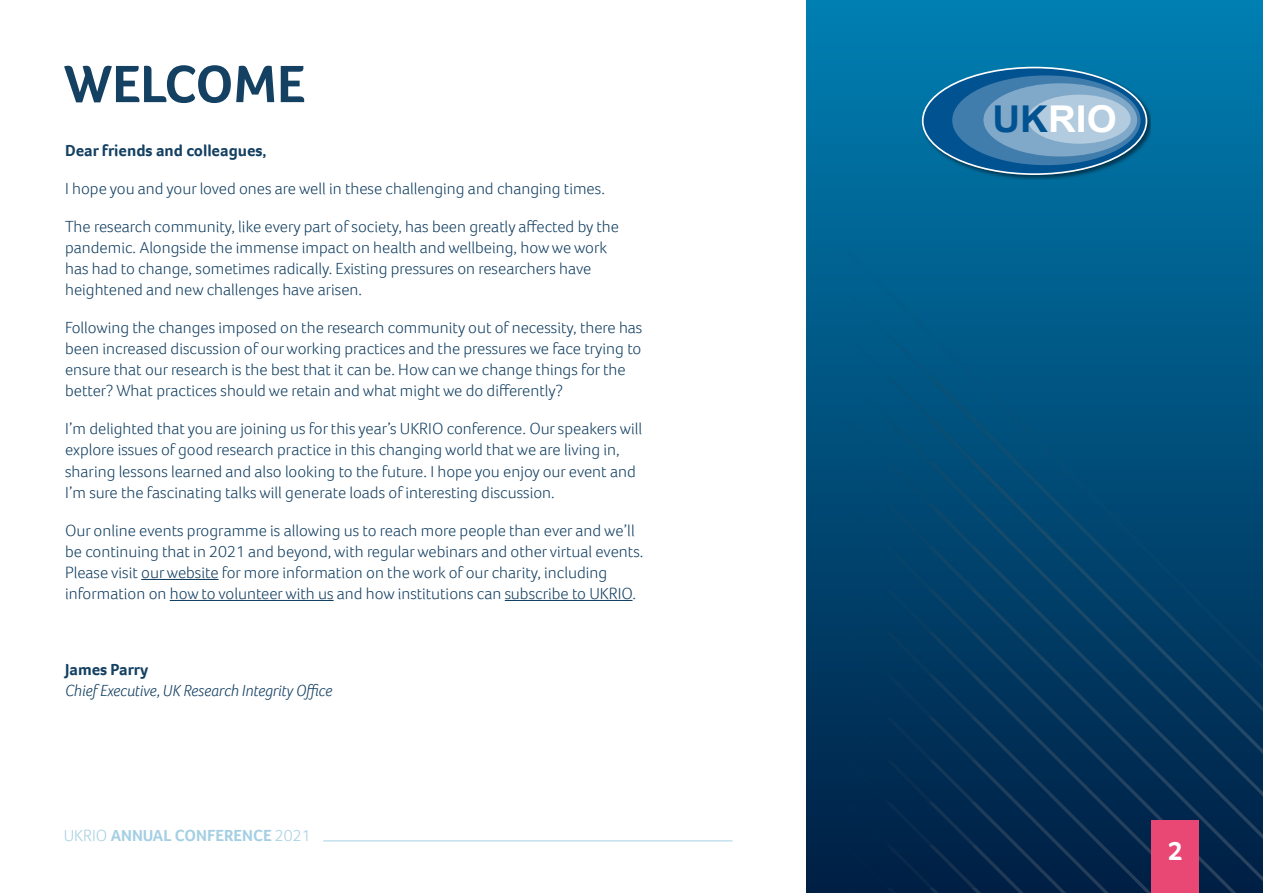
<style>
.page{position:relative;width:1263px;height:893px;background:#fff}
.page>*{position:absolute;margin:0;border:0;box-sizing:border-box;transform-origin:0 0}
.t1{font:700 54px "Foco";color:#144062}
.t2{font:700 36.9px "Arial";color:#fff;scale:1.04 1}
.t3{font:700 27px "Foco";color:#fff}
.t4{font:300 16.5px/21px "Foco";color:#144062}
.t5{font:italic 300 16.5px "Foco";color:#144062}
.t6{font:700 16.5px "Foco";color:#144062}
.t7{font:700 16.5px "Foco";color:#a5cfe3}
.s1{font-weight:300}
.s2{color:#005291}
</style>
<div class="page">
<div style="left:806px;top:0;width:457px;height:893px;background:linear-gradient(to bottom,#007fb2,#001e43)"></div>
<svg style="left:815px;top:211px;width:448px;height:682px;background:#01446e"></svg>
<hr style="left:141px;top:579px;width:78px;height:1px;background:#144062">
<hr style="left:170px;top:600px;width:164px;height:1px;background:#144062">
<hr style="left:505px;top:600px;width:127px;height:1px;background:#144062">
<div style="left:1151px;top:821px;width:48px;height:72px;background:#e94774"></div>
<hr style="left:323px;top:840px;width:409px;height:1px;background:#a5cfe3">
<img style="left:919px;top:64px;width:231px;height:116px">
<div style="left:923px;top:68px;width:223px;height:106px;background:#005291;border-radius:50%"></div>
<div style="left:952px;top:75px;width:188px;height:90px;background:#407dad;border-radius:50%"></div>
<div style="left:983px;top:83px;width:154px;height:73px;background:#80a8c8;border-radius:50%"></div>
<div style="left:1027px;top:95px;width:104px;height:49px;background:#b2cbde;border-radius:50%"></div>
<h1 class="t1" style="left:64px;top:48px;width:243px">WELCOME</h1>
<p class="t6" style="left:65px;top:140px;width:203px">Dear friends and colleagues,</p>
<p class="t4" style="left:65px;top:178px;width:541px">I hope you and your loved ones are well in these challenging and changing times.</p>
<p class="t4" style="left:65px;top:216px;width:555px">The research community, like every part of society, has been greatly affected by the pandemic. Alongside the immense impact on health and wellbeing, howwe work has had to change, sometimes radically. Existing pressures on researchers have heightened and new challenges have arisen.</p>
<p class="t4" style="left:65px;top:317px;width:579px">Following the changes imposed on the research community out of necessity, there has been increased discussion of ourworking practices and the pressures we face trying to ensure that our research is the best that it can be. How can we change things for the better? What practices should we retain and what might we do differently?</p>
<p class="t4" style="left:65px;top:418px;width:579px">m’ I delighted that you are joining us for this year s’ UKRIO conference. Our speakers will explore issues of good research practice in this changing world that we are living in, sharing lessons learned and also looking to the future I. hope you enjoy our event and<br>m’ I sure the fascinating talks will generate loads of interesting discussion.</p>
<p class="t4" style="left:65px;top:519px;width:580px">Our online events programme is allowing us to reach more people than ever and we l l’ be continuing that in 2021 and beyond, with regularwebinars and othervirtual events.<br>Please visit ourwebsite for more information on the work of our charity, including information on how to volunteerwith us and how institutions can subscribe to UKRIO.</p>
<p class="t6" style="left:65px;top:658px;width:85px">James Parry</p>
<p class="t5" style="left:65px;top:679px;width:269px">Chief Executive, UK Research Integrity Office</p>
<p class="t7" style="left:64px;top:824px;width:248px"><span class="s1">UKRIO</span> ANNUAL CONFERENCE <span class="s1">2021</span></p>
<h2 class="t2" style="left:992px;top:95px;width:121px"><span class="s2">UK</span>RIO</h2>
<h3 class="t3" style="left:1168px;top:833px;width:16px">2</h3>
</div>
